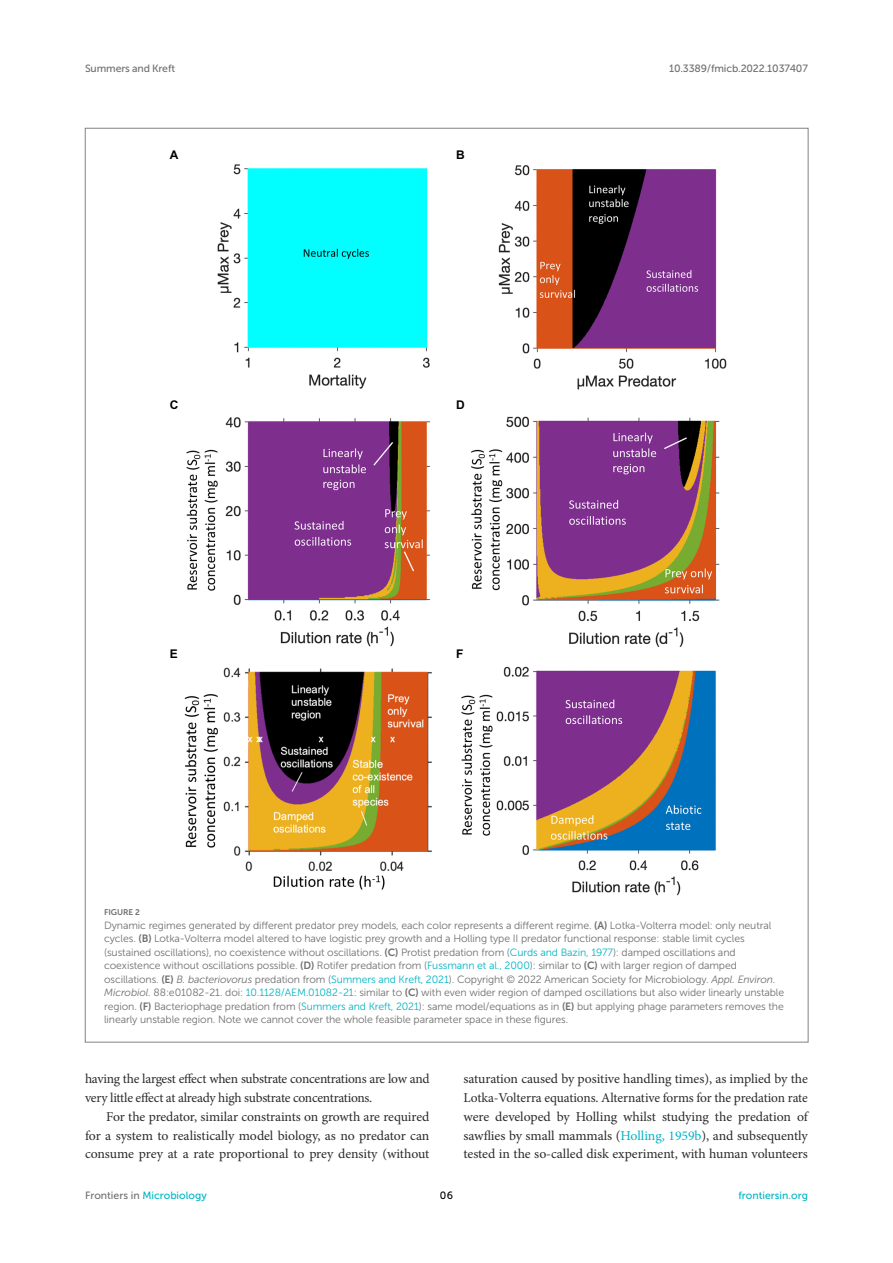
<style>
.page{position:relative;width:893px;height:1263px;background:#fff}
.page>*{position:absolute;margin:0;border:0;box-sizing:border-box;transform-origin:0 0}
.TEXT{font:13.5px/18.8px "Minion Pro";letter-spacing:-.015em;color:#2b2b2a;text-align:justify}
.t1{font:700 12px "Arial";color:#000}
.FIG_LEG{font:10.5px/13.5px "Museo Sans 300";letter-spacing:-.01em;color:#706f70}
.t2{font:10.5px "Museo Sans 500";letter-spacing:-.015em;color:#706f70}
.t3{font:10.5px "Museo Sans 500";color:#00b4c4}
.t4{font:10.5px "Museo Sans 500";color:#000}
.FIG_HD{font:8.25px "Museo Sans 700";letter-spacing:-.01em;color:#706f70}
.s1{font-family:"Museo Sans 700"}
.s2{color:#00b4c4}
.s3{font-style:italic}
.s4{color:#706f70}
</style>
<div class="page">
<img style="left:184px;top:164px;width:543px;height:732px">
<p class="t2" style="left:85px;top:63px;width:92px">Summers and Kreft</p>
<p class="t2" style="left:669px;top:63px;width:140px">10.3389/fmicb.2022.1037407</p>
<p class="t1" style="left:170px;top:146px;width:10px">A</p>
<p class="t1" style="left:456px;top:146px;width:10px">B</p>
<p class="t1" style="left:170px;top:396px;width:10px">C</p>
<p class="t1" style="left:456px;top:396px;width:10px">D</p>
<p class="t1" style="left:170px;top:645px;width:10px">E</p>
<p class="t1" style="left:456px;top:645px;width:9px">F</p>
<p class="FIG_HD" style="left:104px;top:908px;width:37px">FIGURE 2</p>
<p class="FIG_LEG" style="left:104px;top:918px;width:682px">Dynamic regimes generated by different predator prey models, each color represents a different regime. <span class="s1">(A)</span> Lotka-Volterra model: only neutral cycles. <span class="s1">(B)</span> Lotka-Volterra model altered to have logistic prey growth and a Holling type II predator functional response: stable limit cycles (sustained oscillations), no coexistence without oscillations. <span class="s1">(C)</span> Protist predation from (<span class="s2">Curds and Bazin, 1977</span>): damped oscillations and coexistence without oscillations possible. <span class="s1">(D)</span> Rotifer predation from (<span class="s2">Fussmann et al., 2000</span>): similar to <span class="s1">(C)</span> with larger region of damped oscillations. <span class="s1">(E)</span> <span class="s3">B. bacteriovorus</span> predation from (<span class="s2">Summers and Kreft, 2021</span>). Copyright © 2022 American Society for Microbiology. <span class="s3">Appl. Environ.<br>Microbiol.</span> 88:e01082-21. doi: <span class="s2">10.1128/AEM.01082-21</span>: similar to <span class="s1">(C)</span> with even wider region of damped oscillations but also wider linearly unstable region. <span class="s1">(F)</span> Bacteriophage predation from (<span class="s2">Summers and Kreft, 2021</span>): same model/equations as in <span class="s1">(E)</span> but applying phage parameters removes the linearly unstable region. Note we cannot cover the whole feasible parameter space in these figures.</p>
<p class="TEXT" style="left:85px;top:1070px;width:346px">having the largest effect when substrate concentrations are low and very little effect at already high substrate concentrations.</p>
<p class="TEXT" style="left:85px;top:1107px;width:346px;text-indent:21px">For the predator, similar constraints on growth are required for a system to realistically model biology, as no predator can consume prey at a rate proportional to prey density (without</p>
<p class="TEXT" style="left:463px;top:1070px;width:346px">saturation caused by positive handling times), as implied by the Lotka-Volterra equations. Alternative forms for the predation rate were developed by Holling whilst studying the predation of sawflies by small mammals (<span class="s2">Holling, 1959b</span>), and subsequently tested in the so-called disk experiment, with human volunteers</p>
<p class="t3" style="left:85px;top:1190px;width:123px"><span class="s4">Frontiers in</span> Microbiology</p>
<p class="t4" style="left:440px;top:1190px;width:15px">06</p>
<p class="t3" style="left:738px;top:1190px;width:71px">frontiersin.org</p>
</div>
